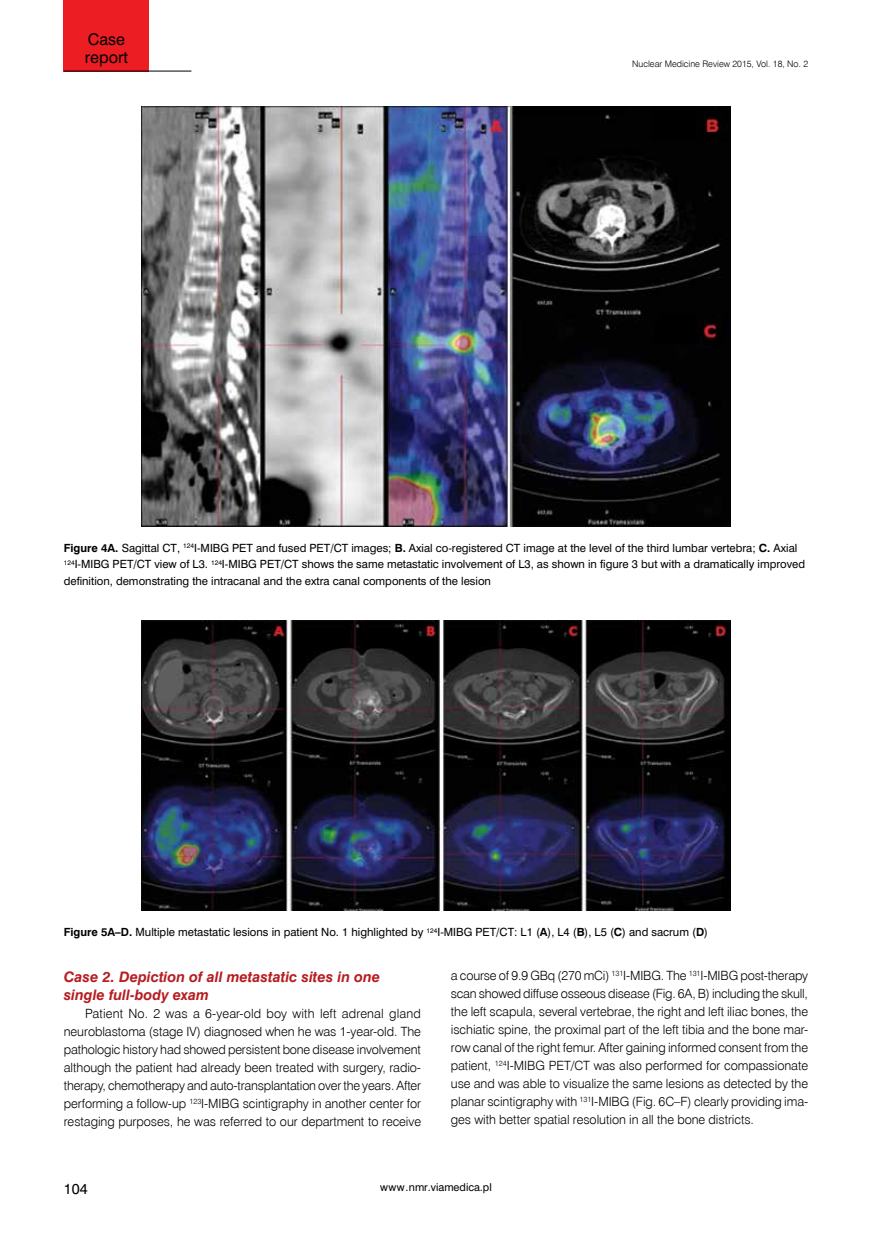
<style>
.page{position:relative;width:872px;height:1234px;background:#fff}
.page>*{position:absolute;margin:0;border:0;box-sizing:border-box;transform-origin:0 0}
.t1{font:15px/18px "Swis 721 PL";color:#000}
.t2{font:italic 700 13.5px/18px "Swis 721 PL";color:#b61d22}
.t3{font:13.5px "Swis 721 PL";color:#000}
.t4{font:12.75px/18px "Swis 721 Lt EU";letter-spacing:-.005em;color:#000;text-align:justify}
.t5{font:10.5px/16.5px "Swis 721 PL";color:#000}
.t6{font:10.05px "Swis 721 PL";color:#000}
.t7{font:9px "Swis 721 Lt EU";color:#000}
.s1{font-weight:700}
</style>
<div class="page">
<div style="left:64px;top:0;width:85px;height:71px;background:#ed1d24"></div>
<hr style="left:64px;top:71px;width:127px;height:1px;background:#000">
<img style="left:142px;top:106px;width:588px;height:420px">
<img style="left:142px;top:620px;width:588px;height:290px">
<p class="t1" style="left:85px;top:31px;width:45px">Case report</p>
<p class="t7" style="left:632px;top:58px;width:177px">Nuclear Medicine Review 2015, Vol. 18, No. 2</p>
<p class="t5" style="left:64px;top:539px;width:743px"><span class="s1">Figure 4A.</span> Sagittal CT, <sup>124</sup>I-MIBG PET and fused PET/CT images; <span class="s1">B.</span> Axial co-registered CT image at the level of the third lumbar vertebra; <span class="s1">C.</span> Axial<br><sup>124</sup>I-MIBG PET/CT view of L3. <sup>124</sup>I-MIBG PET/CT shows the same metastatic involvement of L3, as shown in figure 3 but with a dramatically improved definition, demonstrating the intracanal and the extra canal components of the lesion</p>
<p class="t5" style="left:64px;top:923px;width:645px"><span class="s1">Figure 5A–D.</span> Multiple metastatic lesions in patient No. 1 highlighted by <sup>124</sup>I-MIBG PET/CT: L1 (<span class="s1">A</span>), L4 (<span class="s1">B</span>), L5 (<span class="s1">C</span>) and sacrum (<span class="s1">D</span>)</p>
<p class="t4" style="left:451px;top:966px;width:359px">a course of 9.9 GBq (270 mCi) <sup>131</sup>I-MIBG. The <sup>131</sup>I-MIBG post-therapy scan showed diffuse osseous disease (Fig. 6A, B) including the skull, the left scapula, several vertebrae, the right and left iliac bones, the ischiatic spine, the proximal part of the left tibia and the bone mar&shy;row canal of the right femur. After gaining informed consent from the patient, <sup>124</sup>I-MIBG PET/CT was also performed for compassionate use and was able to visualize the same lesions as detected by the planar scintigraphy with <sup>131</sup>I-MIBG (Fig. 6C–F) clearly providing ima&shy;ges with better spatial resolution in all the bone districts.</p>
<p class="t2" style="left:64px;top:967px;width:318px">Case 2. Depiction of all metastatic sites in one single full-body exam</p>
<p class="t4" style="left:64px;top:1004px;width:359px;text-indent:21px">Patient No. 2 was a 6-year-old boy with left adrenal gland neuroblastoma (stage IV) diagnosed when he was 1-year-old. The pathologic history had showed persistent bone disease involvement although the patient had already been treated with surgery, radio&shy;therapy, chemotherapy and auto-transplantation over the years. After performing a follow-up <sup>123</sup>I-MIBG scintigraphy in another center for restaging purposes, he was referred to our department to receive</p>
<p class="t3" style="left:64px;top:1179px;width:25px">104</p>
<p class="t6" style="left:380px;top:1180px;width:113px">www.nmr.viamedica.pl</p>
</div>
